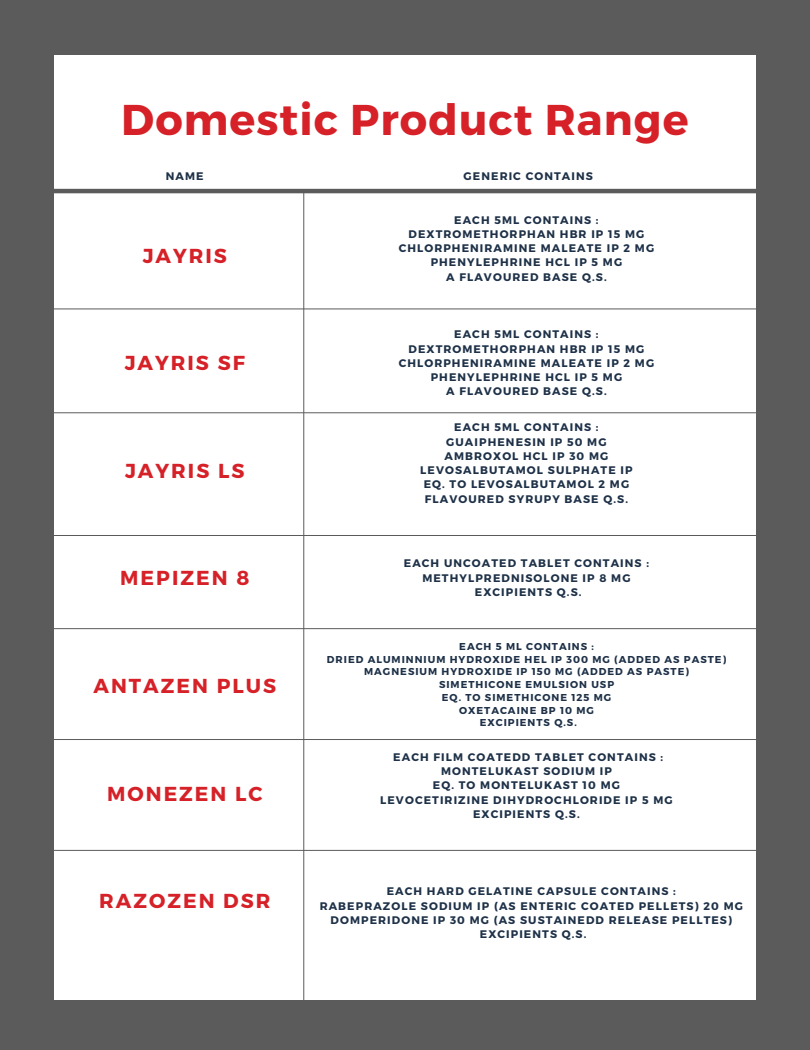
<style>
.page{position:relative;width:810px;height:1050px;background:#5b5b5b}
.page>*{position:absolute;margin:0;border:0;box-sizing:border-box;transform-origin:0 0}
.t1{font:700 43px "Montserrat";letter-spacing:.025em;color:#d52127}
.t2{font:700 20.2px "Montserrat";letter-spacing:.1em;color:#d52127}
.t3{font:700 11px "Montserrat";letter-spacing:.1em;color:#1e3148}
.t4{font:700 10px "Montserrat";letter-spacing:.1em;color:#1e3148}
</style>
<div class="page">
<div style="left:54px;top:55px;width:702px;height:945px;background:#fff"></div>
<hr style="left:35px;top:189px;width:753px;height:4px;background:#5b5b5b">
<hr style="left:303px;top:191px;width:1px;height:859px;background:#5b5b5b">
<hr style="left:35px;top:309px;width:775px;height:1px;background:#5b5b5b">
<hr style="left:35px;top:412px;width:775px;height:1px;background:#5b5b5b">
<hr style="left:35px;top:535px;width:775px;height:1px;background:#5b5b5b">
<hr style="left:54px;top:628px;width:756px;height:1px;background:#5b5b5b">
<hr style="left:54px;top:739px;width:756px;height:1px;background:#5b5b5b">
<hr style="left:54px;top:850px;width:756px;height:1px;background:#5b5b5b">
<p class="t1" style="left:121px;top:91px;width:569px">Domestic Product Range</p>
<p class="t3" style="left:166px;top:168px;width:39px">NAME</p>
<p class="t3" style="left:464px;top:168px;width:131px">GENERIC CONTAINS</p>
<p class="t2" style="left:143px;top:242px;width:86px">JAYRIS</p>
<p class="t2" style="left:125px;top:350px;width:122px">JAYRIS SF</p>
<h2 class="t2" style="left:125px;top:458px;width:121px">JAYRIS LS</h2>
<h2 class="t2" style="left:120px;top:565px;width:131px">MEPIZEN 8</h2>
<h2 class="t2" style="left:93px;top:673px;width:184px">ANTAZEN PLUS</h2>
<h2 class="t2" style="left:107px;top:780px;width:157px">MONEZEN LC</h2>
<h2 class="t2" style="left:99px;top:888px;width:173px">RAZOZEN DSR</h2>
<h2 class="t3" style="left:454px;top:213px;width:146px">EACH 5ML CONTAINS :</h2>
<h2 class="t3" style="left:408px;top:227px;width:237px">DEXTROMETHORPHAN HBR IP 15 MG</h2>
<p class="t3" style="left:399px;top:241px;width:257px">CHLORPHENIRAMINE MALEATE IP 2 MG</p>
<p class="t3" style="left:431px;top:255px;width:193px">PHENYLEPHRINE HCL IP 5 MG</p>
<p class="t3" style="left:446px;top:270px;width:162px">A FLAVOURED BASE Q.S.</p>
<p class="t3" style="left:454px;top:327px;width:146px">EACH 5ML CONTAINS :</p>
<p class="t3" style="left:408px;top:341px;width:237px">DEXTROMETHORPHAN HBR IP 15 MG</p>
<p class="t3" style="left:399px;top:356px;width:257px">CHLORPHENIRAMINE MALEATE IP 2 MG</p>
<p class="t3" style="left:431px;top:370px;width:193px">PHENYLEPHRINE HCL IP 5 MG</p>
<p class="t3" style="left:446px;top:384px;width:162px">A FLAVOURED BASE Q.S.</p>
<p class="t3" style="left:454px;top:420px;width:146px">EACH 5ML CONTAINS :</p>
<p class="t3" style="left:446px;top:435px;width:162px">GUAIPHENESIN IP 50 MG</p>
<p class="t3" style="left:445px;top:449px;width:165px">AMBROXOL HCL IP 30 MG</p>
<p class="t3" style="left:420px;top:463px;width:214px">LEVOSALBUTAMOL SULPHATE IP</p>
<p class="t3" style="left:424px;top:477px;width:207px">EQ. TO LEVOSALBUTAMOL 2 MG</p>
<p class="t3" style="left:425px;top:492px;width:205px">FLAVOURED SYRUPY BASE Q.S.</p>
<p class="t3" style="left:404px;top:556px;width:247px">EACH UNCOATED TABLET CONTAINS :</p>
<p class="t3" style="left:422px;top:571px;width:210px">METHYLPREDNISOLONE IP 8 MG</p>
<p class="t3" style="left:475px;top:585px;width:108px">EXCIPIENTS Q.S.</p>
<p class="t4" style="left:459px;top:640px;width:136px">EACH 5 ML CONTAINS :</p>
<p class="t4" style="left:327px;top:653px;width:401px">DRIED ALUMINNIUM HYDROXIDE HEL IP 300 MG (ADDED AS PASTE)</p>
<p class="t4" style="left:364px;top:665px;width:326px">MAGNESIUM HYDROXIDE IP 150 MG (ADDED AS PASTE)</p>
<p class="t4" style="left:439px;top:678px;width:177px">SIMETHICONE EMULSION USP</p>
<p class="t4" style="left:442px;top:691px;width:171px">EQ. TO SIMETHICONE 125 MG</p>
<p class="t4" style="left:459px;top:704px;width:136px">OXETACAINE BP 10 MG</p>
<p class="t4" style="left:480px;top:716px;width:98px">EXCIPIENTS Q.S.</p>
<p class="t3" style="left:393px;top:750px;width:271px">EACH FILM COATEDD TABLET CONTAINS :</p>
<p class="t3" style="left:441px;top:764px;width:172px">MONTELUKAST SODIUM IP</p>
<p class="t3" style="left:433px;top:778px;width:189px">EQ. TO MONTELUKAST 10 MG</p>
<p class="t3" style="left:380px;top:792px;width:294px">LEVOCETIRIZINE DIHYDROCHLORIDE IP 5 MG</p>
<p class="t3" style="left:473px;top:807px;width:108px">EXCIPIENTS Q.S.</p>
<p class="t3" style="left:387px;top:884px;width:291px">EACH HARD GELATINE CAPSULE CONTAINS :</p>
<p class="t3" style="left:320px;top:899px;width:425px">RABEPRAZOLE SODIUM IP (AS ENTERIC COATED PELLETS) 20 MG</p>
<p class="t3" style="left:331px;top:913px;width:403px">DOMPERIDONE IP 30 MG (AS SUSTAINEDD RELEASE PELLTES)</p>
<p class="t3" style="left:480px;top:927px;width:108px">EXCIPIENTS Q.S.</p>
</div>
